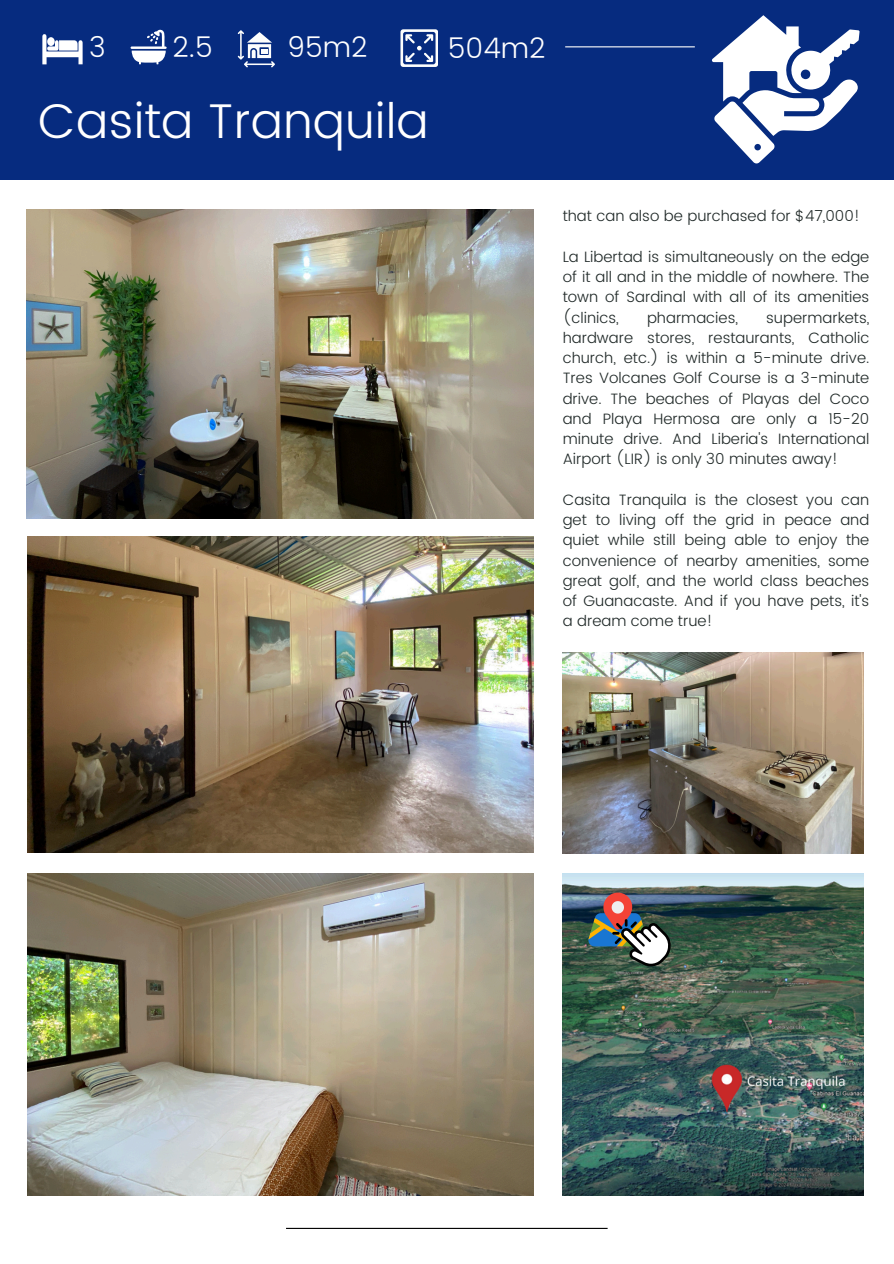
<style>
.page{position:relative;width:894px;height:1264px;background:#fff}
.page>*{position:absolute;margin:0;border:0;box-sizing:border-box;transform-origin:0 0}
.t1{font:300 48.75px "Poppins";color:#fff}
.t2{font:300 28.2px "Poppins";color:#fff}
.t3{font:300 15px/20.2px "Poppins";color:#1f2827;text-align:justify}
</style>
<div class="page">
<div style="left:0;top:0;width:893px;height:180px;background:#062b7f"></div>
<hr style="left:286px;top:1227px;width:321px;height:1px;background:#000">
<svg style="left:712px;top:15px;width:147px;height:148px"></svg>
<img style="left:27px;top:210px;width:506px;height:308px">
<img style="left:27px;top:536px;width:506px;height:316px">
<img style="left:27px;top:873px;width:506px;height:322px">
<img style="left:562px;top:653px;width:301px;height:200px">
<img style="left:562px;top:873px;width:301px;height:322px">
<img style="left:588px;top:892px;width:82px;height:74px">
<svg style="left:42px;top:34px;width:41px;height:30px"></svg>
<svg style="left:130px;top:29px;width:36px;height:35px"></svg>
<hr style="left:565px;top:46px;width:129px;height:1px;background:#fdfefd">
<svg style="left:238px;top:30px;width:37px;height:37px"></svg>
<svg style="left:400px;top:29px;width:37px;height:37px"></svg>
<p class="t2" style="left:89px;top:31px;width:18px">3</p>
<p class="t2" style="left:172px;top:31px;width:42px">2.5</p>
<h2 class="t2" style="left:287px;top:31px;width:82px">95m2</h2>
<p class="t2" style="left:447px;top:32px;width:99px">504m2</p>
<p class="t1" style="left:38px;top:92px;width:392px">Casita Tranquila</p>
<h2 class="t3" style="left:562px;top:206px;width:299px">that can also be purchased for $47,000!</h2>
<p class="t3" style="left:562px;top:246px;width:308px">La Libertad is simultaneously on the edge of it all and in the middle of nowhere. The town of Sardinal with all of its amenities (clinics,</p>
<p class="t3" style="left:646px;top:307px;width:92px">pharmacies,</p>
<p class="t3" style="left:562px;top:307px;width:308px;text-indent:203px">supermarkets, hardware stores, restaurants, Catholic church, etc.) is within a 5-minute drive.<br>Tres Volcanes Golf Course is a 3-minute drive. The beaches of Playas del Coco and Playa Hermosa are only a 15-20 minute drive. And Liberia's International Airport (LIR) is only 30 minutes away!</p>
<h2 class="t3" style="left:562px;top:489px;width:308px">Casita Tranquila is the closest you can get to living off the grid in peace and quiet while still being able to enjoy the convenience of nearby amenities, some great golf, and the world class beaches of Guanacaste. And if you have pets, it's a dream come true!</h2>
</div>
